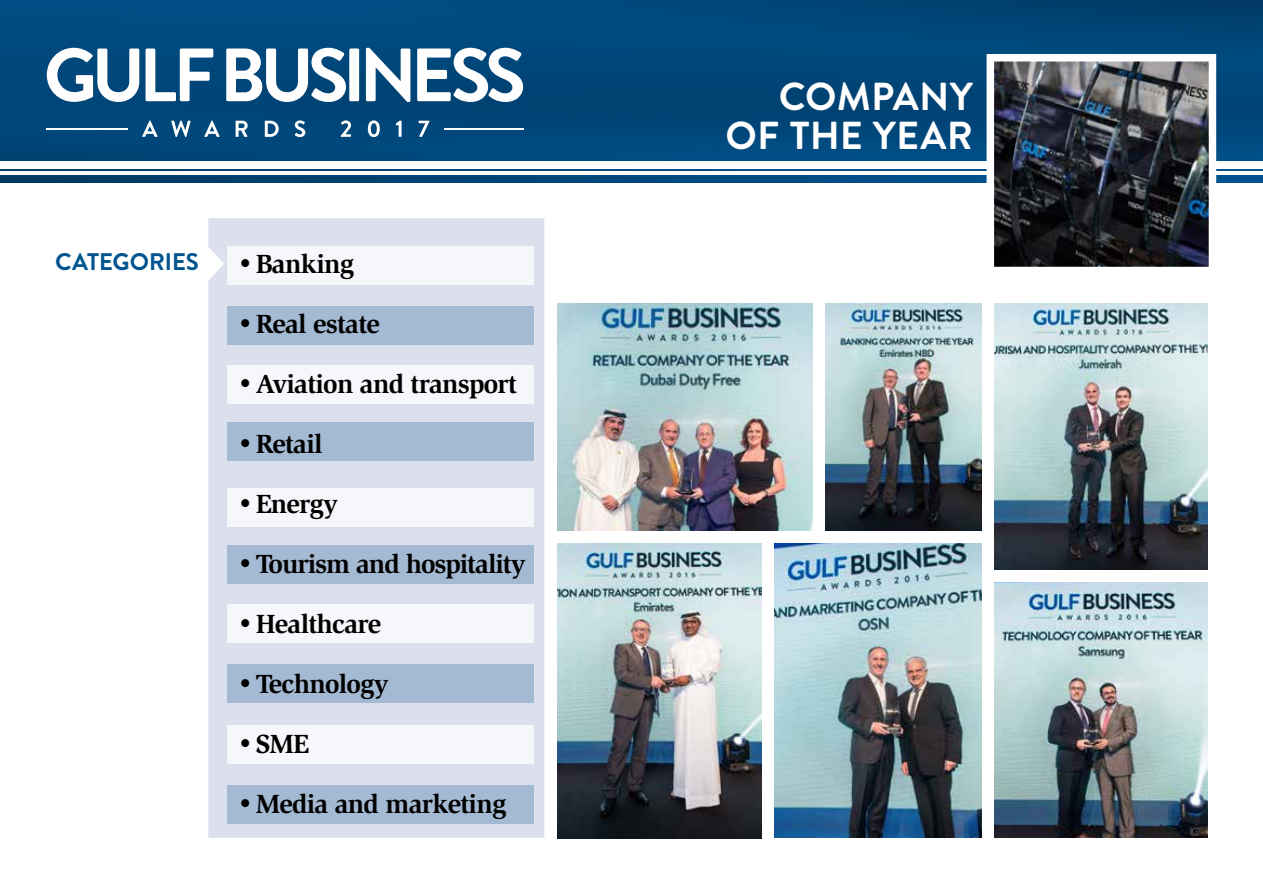
<style>
.page{position:relative;width:1263px;height:893px;background:#fff}
.page>*{position:absolute;margin:0;border:0;box-sizing:border-box;transform-origin:0 0}
.t1{font:700 39px/39px "Brandon Text";letter-spacing:.015em;color:#fff;text-align:right}
.t2{font:700 27px "Slimbach";letter-spacing:-.03em;color:#000}
.t3{font:700 24px "Brandon Text";color:#005490}
</style>
<div class="page">
<img style="left:0;top:0;width:1263px;height:182px">
<div style="left:0;top:162px;width:1263px;height:7px;background:#fff"></div>
<hr style="left:0;top:171px;width:1263px;height:3px;background:#fff">
<svg style="left:226px;top:48px;width:297px;height:54px"></svg>
<svg style="left:47px;top:48px;width:166px;height:54px"></svg>
<hr style="left:47px;top:128px;width:81px;height:1px;background:#fff">
<hr style="left:444px;top:128px;width:79px;height:1px;background:#fff">
<svg style="left:142px;top:120px;width:16px;height:17px"></svg>
<svg style="left:171px;top:120px;width:20px;height:17px"></svg>
<svg style="left:204px;top:120px;width:16px;height:17px"></svg>
<svg style="left:236px;top:121px;width:12px;height:16px"></svg>
<svg style="left:265px;top:121px;width:14px;height:16px"></svg>
<svg style="left:295px;top:120px;width:10px;height:17px"></svg>
<svg style="left:341px;top:120px;width:10px;height:17px"></svg>
<svg style="left:368px;top:120px;width:12px;height:17px"></svg>
<svg style="left:396px;top:121px;width:6px;height:16px"></svg>
<svg style="left:419px;top:121px;width:10px;height:16px"></svg>
<div style="left:208px;top:218px;width:336px;height:620px;background:#dbe0ec"></div>
<div style="left:227px;top:306px;width:306px;height:38px;background:#a4bad2"></div>
<div style="left:227px;top:246px;width:306px;height:39px;background:#f5f7fa"></div>
<div style="left:227px;top:365px;width:306px;height:39px;background:#f5f7fa"></div>
<div style="left:227px;top:488px;width:306px;height:38px;background:#f5f7fa"></div>
<div style="left:227px;top:604px;width:306px;height:39px;background:#f5f7fa"></div>
<div style="left:227px;top:725px;width:306px;height:39px;background:#f5f7fa"></div>
<div style="left:227px;top:423px;width:306px;height:38px;background:#a4bad2"></div>
<div style="left:227px;top:545px;width:306px;height:39px;background:#a4bad2"></div>
<div style="left:227px;top:664px;width:306px;height:39px;background:#a4bad2"></div>
<div style="left:227px;top:785px;width:306px;height:39px;background:#a4bad2"></div>
<img style="left:557px;top:303px;width:256px;height:227px">
<img style="left:774px;top:543px;width:207px;height:295px">
<img style="left:825px;top:303px;width:156px;height:227px">
<img style="left:557px;top:543px;width:205px;height:295px">
<img style="left:994px;top:583px;width:214px;height:255px">
<img style="left:994px;top:303px;width:214px;height:267px">
<img style="left:995px;top:63px;width:212px;height:202px">
<div style="left:986px;top:54px;width:230px;height:220px;border:8px solid #fff"></div>
<p class="t3" style="left:55px;top:245px;width:145px">CATEGORIES</p>
<p class="t2" style="left:239px;top:248px;width:117px">• Banking</p>
<p class="t2" style="left:239px;top:308px;width:142px">• Real estate</p>
<p class="t2" style="left:239px;top:368px;width:279px">• Aviation and transport</p>
<p class="t2" style="left:239px;top:428px;width:85px">• Retail</p>
<p class="t2" style="left:239px;top:488px;width:100px">• Energy</p>
<p class="t2" style="left:239px;top:548px;width:288px">• Tourism and hospitality</p>
<p class="t2" style="left:239px;top:608px;width:144px">• Healthcare</p>
<p class="t2" style="left:239px;top:668px;width:151px">• Technology</p>
<p class="t2" style="left:239px;top:728px;width:71px">• SME</p>
<p class="t2" style="left:239px;top:788px;width:269px">• Media and marketing</p>
<h1 class="t1" style="left:725px;top:76px;width:249px">COMPANY<br>OF THE YEAR</h1>
</div>
